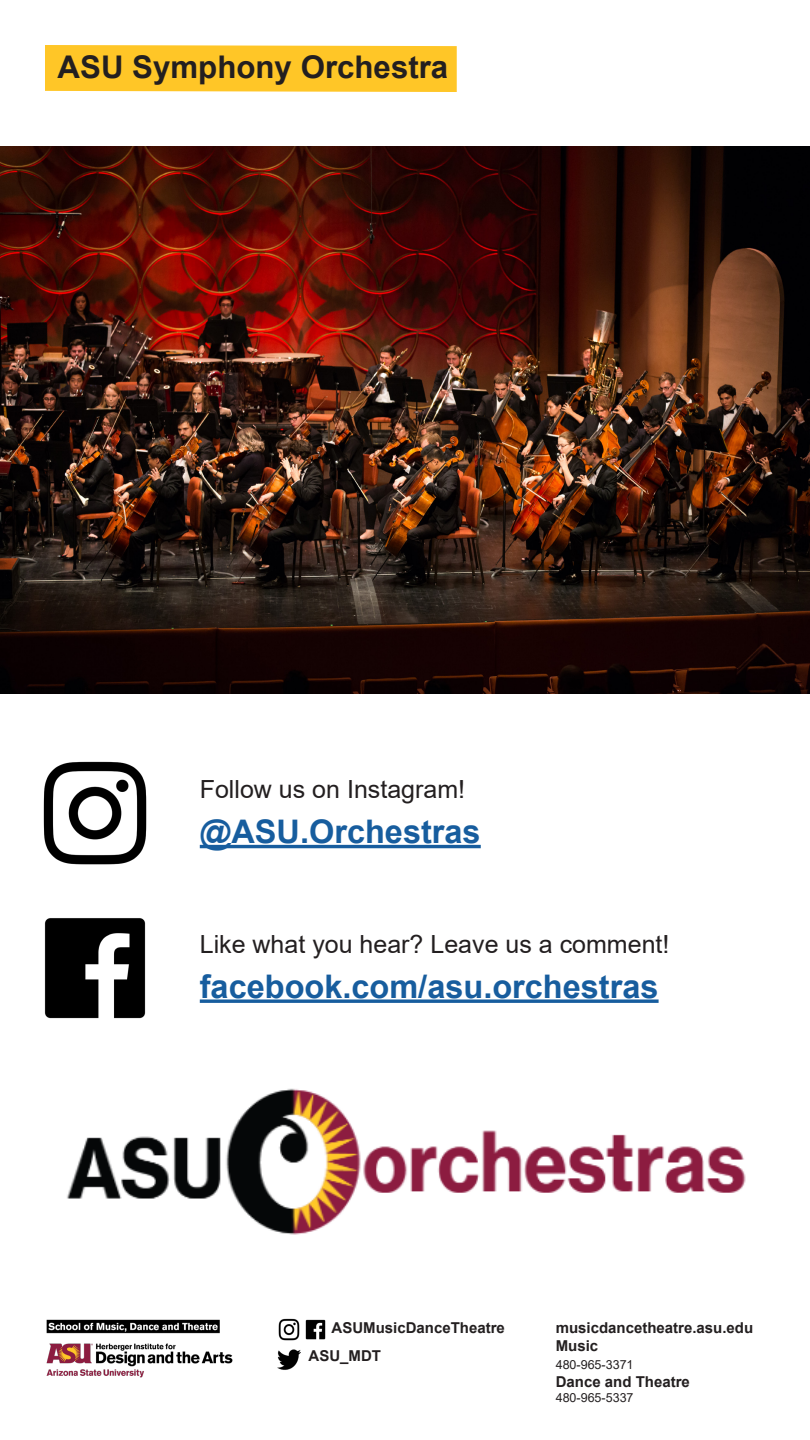
<style>
.page{position:relative;width:810px;height:1440px;background:#fff}
.page>*{position:absolute;margin:0;border:0;box-sizing:border-box;transform-origin:0 0}
.t1{font:700 32.5px "Arial";color:#175d9e}
.t2{font:700 31.25px "Arial";color:#231f20}
.t3{font:25px "Arial";color:#231f20}
.t4{font:700 15px/28.4px "Arial";color:#231f20}
.t5{font:12.5px "Arial";color:#231f20}
</style>
<div class="page">
<div style="left:45px;top:45px;width:412px;height:47px;background:#ffc627"></div>
<img style="left:46px;top:1319px;width:187px;height:59px">
<img style="left:278px;top:1318px;width:22px;height:23px">
<img style="left:305px;top:1319px;width:21px;height:21px">
<img style="left:278px;top:1349px;width:22px;height:21px">
<img style="left:43px;top:761px;width:104px;height:104px">
<img style="left:44px;top:918px;width:102px;height:101px">
<img style="left:0;top:146px;width:810px;height:548px">
<hr style="left:200px;top:845px;width:281px;height:3px;background:#175d9e">
<svg style="left:200px;top:999px;width:459px;height:4px;background:#3874ab"></svg>
<img style="left:67px;top:1088px;width:679px;height:147px">
<h2 class="t2" style="left:58px;top:45px;width:392px">ASU Symphony Orchestra</h2>
<p class="t3" style="left:200px;top:772px;width:267px">Follow us on Instagram!</p>
<p class="t1" style="left:200px;top:809px;width:282px">@ASU.Orchestras</p>
<p class="t3" style="left:200px;top:927px;width:471px">Like what you hear? Leave us a comment!</p>
<p class="t1" style="left:200px;top:963px;width:460px">facebook.com/asu.orchestras</p>
<p class="t4" style="left:309px;top:1314px;width:198px;text-indent:23px">ASUMusicDanceTheatre<br>ASU_MDT</p>
<p class="t4" style="left:556px;top:1319px;width:199px;line-height:18px">musicdancetheatre.asu.edu<br>Music</p>
<p class="t5" style="left:556px;top:1356px;width:79px">480-965-3371</p>
<p class="t4" style="left:556px;top:1368px;width:136px">Dance and Theatre</p>
<p class="t5" style="left:556px;top:1389px;width:79px">480-965-5337</p>
</div>
